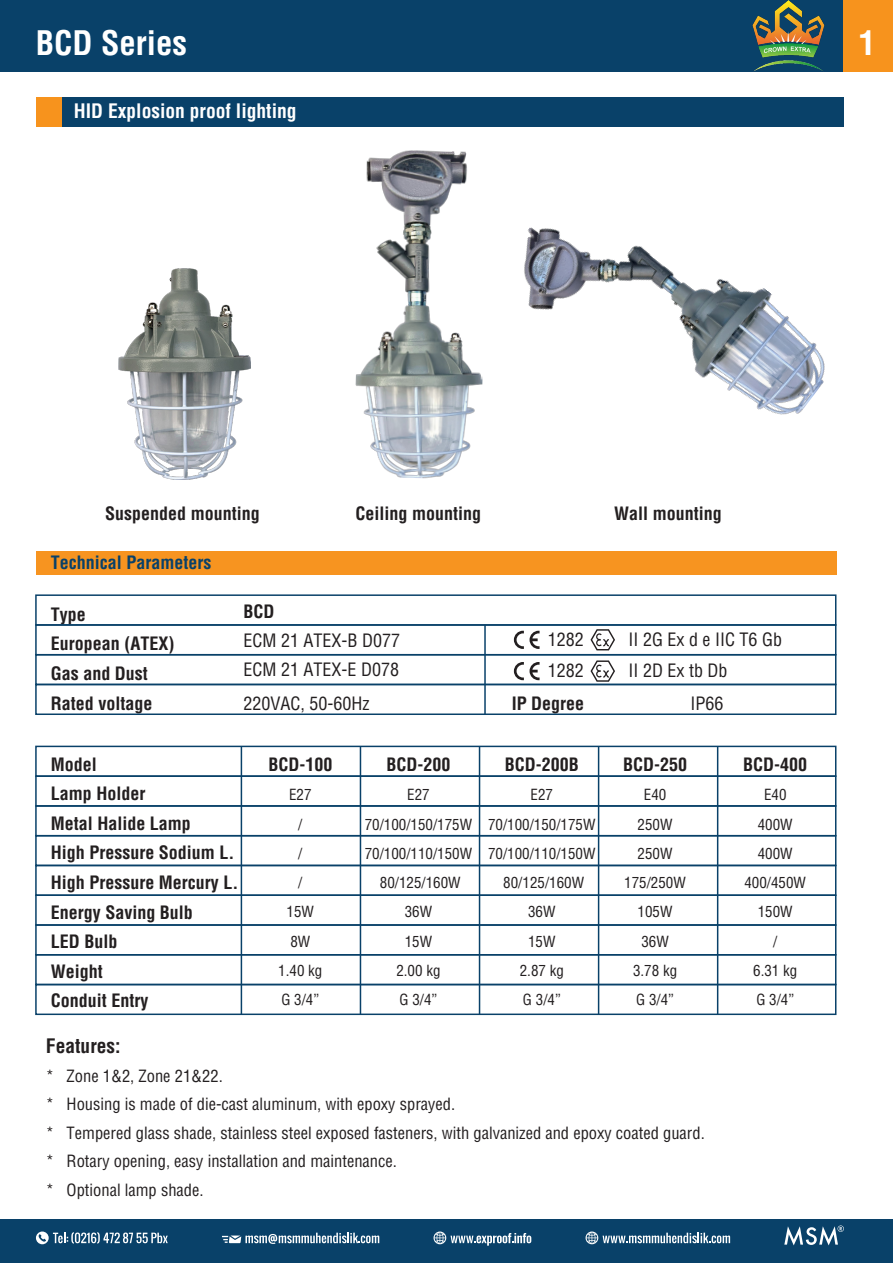
<style>
.page{position:relative;width:893px;height:1263px;background:#fff}
.page>*{position:absolute;margin:0;border:0;box-sizing:border-box;transform-origin:0 0}
.t1{font:700 condensed 33px "Helvetica Tr";color:#fff}
.t2{font:700 condensed 19.5px "Helvetica Tr";color:#fff}
.t3{font:700 condensed 19.5px "Helvetica Tr";color:#231f20}
.t4{font:700 condensed 18px/29.5px "Helvetica Tr";color:#231f20}
.t5{font:condensed 18px/29.2px "Helvetica Tr";color:#231f20}
.t6{font:700 condensed 18px "Helvetica Tr";color:#094169}
.t7{font:condensed 16.5px/28.5px "Helvetica Tr";color:#231f20}
.t8{font:condensed 15px/29.2px "Helvetica Tr";color:#231f20;text-align:center}
</style>
<div class="page">
<div style="left:0;top:0;width:844px;height:72px;background:#094169"></div>
<div style="left:844px;top:0;width:49px;height:72px;background:#f7931d"></div>
<div style="left:0;top:1220px;width:893px;height:43px;background:#094169"></div>
<div style="left:61px;top:97px;width:783px;height:30px;background:#094169"></div>
<div style="left:36px;top:97px;width:25px;height:30px;background:#f7931d"></div>
<svg style="left:784px;top:1225px;width:60px;height:20px"></svg>
<svg style="left:222px;top:1233px;width:157px;height:11px"></svg>
<svg style="left:36px;top:1231px;width:132px;height:13px"></svg>
<svg style="left:433px;top:1231px;width:98px;height:14px"></svg>
<svg style="left:586px;top:1231px;width:144px;height:13px"></svg>
<img style="left:752px;top:1px;width:73px;height:70px">
<div style="left:36px;top:551px;width:800px;height:24px;background:#f79420"></div>
<div style="left:35px;top:594px;width:801px;height:32px;border:2px solid #094169"></div>
<div style="left:35px;top:624px;width:801px;height:31px;border:2px solid #094169"></div>
<div style="left:35px;top:654px;width:801px;height:31px;border:2px solid #094169"></div>
<div style="left:35px;top:684px;width:801px;height:31px;border:2px solid #094169"></div>
<div style="left:35px;top:746px;width:801px;height:31px;border:2px solid #094169"></div>
<div style="left:35px;top:775px;width:801px;height:32px;border:2px solid #094169"></div>
<div style="left:35px;top:805px;width:801px;height:31px;border:2px solid #094169"></div>
<div style="left:35px;top:835px;width:801px;height:31px;border:2px solid #094169"></div>
<div style="left:35px;top:865px;width:801px;height:31px;border:2px solid #094169"></div>
<div style="left:35px;top:894px;width:801px;height:32px;border:2px solid #094169"></div>
<div style="left:35px;top:924px;width:801px;height:31px;border:2px solid #094169"></div>
<div style="left:35px;top:954px;width:801px;height:31px;border:2px solid #094169"></div>
<div style="left:35px;top:984px;width:801px;height:31px;border:2px solid #094169"></div>
<hr style="left:241px;top:746px;width:1px;height:268px;background:#094169">
<hr style="left:360px;top:746px;width:1px;height:268px;background:#094169">
<hr style="left:479px;top:746px;width:1px;height:268px;background:#094169">
<hr style="left:598px;top:746px;width:1px;height:268px;background:#094169">
<hr style="left:717px;top:746px;width:1px;height:268px;background:#094169">
<svg style="left:514px;top:631px;width:26px;height:18px"></svg>
<svg style="left:590px;top:629px;width:25px;height:21px"></svg>
<svg style="left:514px;top:662px;width:26px;height:18px"></svg>
<svg style="left:590px;top:660px;width:25px;height:22px"></svg>
<hr style="left:484px;top:625px;width:2px;height:89px;background:#094169">
<img style="left:118px;top:268px;width:133px;height:212px">
<img style="left:524px;top:227px;width:301px;height:188px">
<img style="left:355px;top:150px;width:128px;height:329px">
<h1 class="t1" style="left:36px;top:23px;width:153px">BCD Series</h1>
<p class="t2" style="left:74px;top:99px;width:224px">HID Explosion proof lighting</p>
<h1 class="t1" style="left:859px;top:23px;width:18px">1</h1>
<p class="t4" style="left:105px;top:499px;width:156px">Suspended mounting</p>
<p class="t4" style="left:355px;top:499px;width:127px">Ceiling mounting</p>
<p class="t4" style="left:614px;top:499px;width:109px">Wall mounting</p>
<p class="t6" style="left:51px;top:552px;width:162px">Technical Parameters</p>
<p class="t4" style="left:51px;top:599px;width:125px">Type<br>European (ATEX)<br>Gas and Dust<br>Rated voltage</p>
<p class="t4" style="left:244px;top:597px;width:33px">BCD</p>
<p class="t5" style="left:244px;top:625px;width:158px">ECM 21 ATEX-B D077<br>ECM 21 ATEX-E D078</p>
<p class="t5" style="left:548px;top:624px;width:37px">1282</p>
<p class="t5" style="left:629px;top:624px;width:155px">II 2G Ex d e IIC T6 Gb</p>
<p class="t5" style="left:548px;top:655px;width:37px">1282</p>
<p class="t5" style="left:629px;top:655px;width:100px">II 2D Ex tb Db</p>
<p class="t5" style="left:244px;top:688px;width:128px">220VAC, 50-60Hz</p>
<p class="t4" style="left:512px;top:688px;width:74px">IP Degree</p>
<p class="t5" style="left:690px;top:688px;width:35px">IP66</p>
<p class="t4" style="left:51px;top:749px;width:189px">Model<br>Lamp Holder<br>Metal Halide Lamp<br>High Pressure Sodium L.<br>High Pressure Mercury L.<br>Energy Saving Bulb<br>LED Bulb<br>Weight<br>Conduit Entry</p>
<p class="t4" style="left:268px;top:749px;width:66px">BCD-100</p>
<p class="t4" style="left:386px;top:749px;width:66px">BCD-200</p>
<p class="t4" style="left:505px;top:749px;width:76px">BCD-200B</p>
<p class="t4" style="left:623px;top:749px;width:66px">BCD-250</p>
<p class="t4" style="left:743px;top:749px;width:66px">BCD-400</p>
<p class="t8" style="left:278px;top:780px;width:46px">E27<br>/<br>/<br>/<br>15W<br>8W<br>1.40 kg<br>G 3/4”</p>
<p class="t8" style="left:365px;top:780px;width:109px">E27<br>70/100/150/175W<br>70/100/110/150W<br>80/125/160W<br>36W<br>15W<br>2.00 kg<br>G 3/4”</p>
<p class="t8" style="left:488px;top:780px;width:109px">E27<br>70/100/150/175W<br>70/100/110/150W<br>80/125/160W<br>36W<br>15W<br>2.87 kg<br>G 3/4”</p>
<p class="t8" style="left:624px;top:780px;width:63px">E40<br>250W<br>250W<br>175/250W<br>105W<br>36W<br>3.78 kg<br>G 3/4”</p>
<p class="t8" style="left:744px;top:780px;width:63px">E40<br>400W<br>400W<br>400/450W<br>150W<br>/<br>6.31 kg<br>G 3/4”</p>
<p class="t3" style="left:46px;top:1034px;width:76px">Features:</p>
<p class="t7" style="left:46px;top:1061px;width:660px">* Zone 1&amp;2, Zone 21&amp;22.<br>* Housing is made of die-cast aluminum, with epoxy sprayed.<br>* Tempered glass shade, stainless steel exposed fasteners, with galvanized and epoxy coated guard. * Rotary opening, easy installation and maintenance.<br>* Optional lamp shade.</p>
</div>
